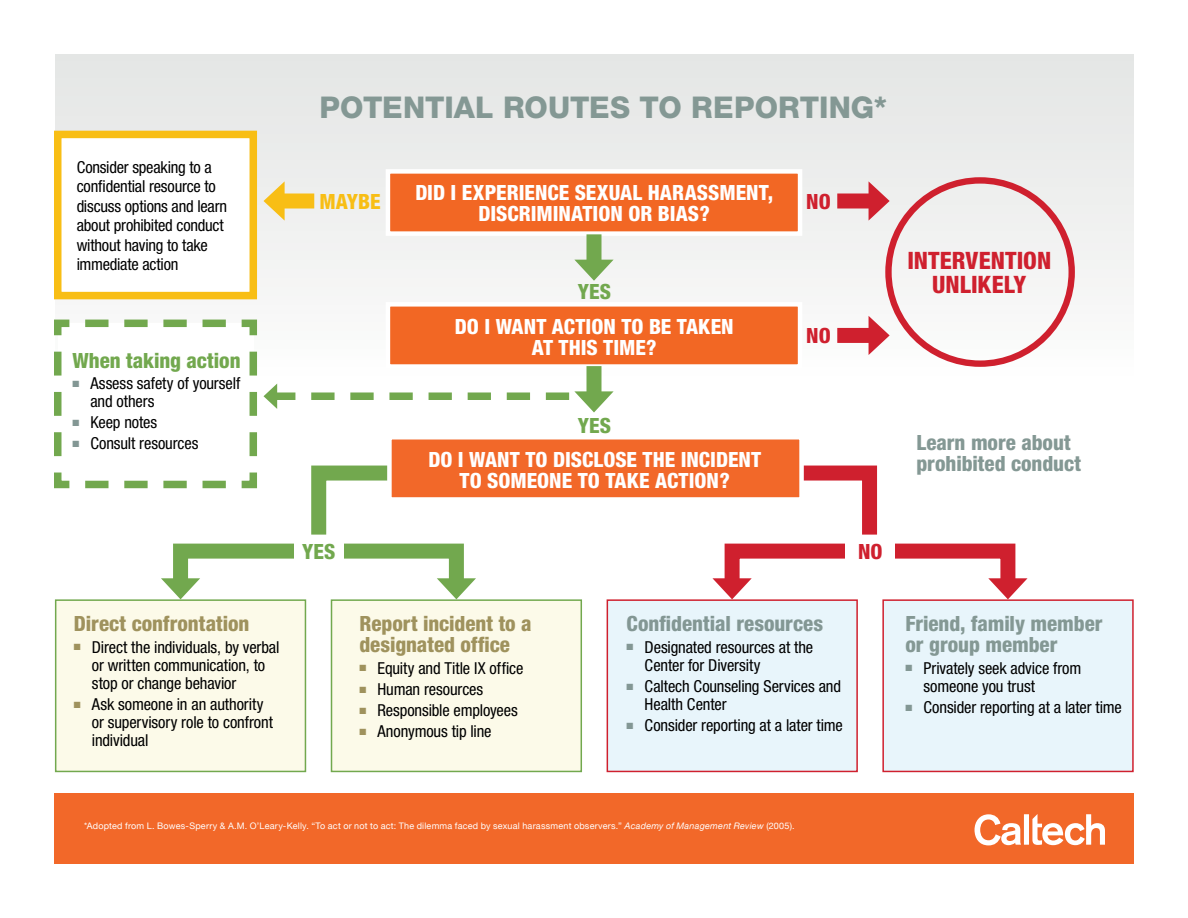
<style>
.page{position:relative;width:1188px;height:918px;background:#fff}
.page>*{position:absolute;margin:0;border:0;box-sizing:border-box;transform-origin:0 0}
.t1{font:800 30px "Helvetica Neue";color:#849894}
.t2{font:800 condensed 24px/24px "Helvetica Neue";color:#cf202e;text-align:center}
.t3{font:800 condensed 21px/21px "Helvetica Neue";color:#fff;text-align:center}
.t4{font:800 condensed 21px/21px "Helvetica Neue";color:#849894}
.t5{font:800 condensed 21px/21px "Helvetica Neue";color:#9f925d}
.t6{font:800 condensed 21px "Helvetica Neue";letter-spacing:.005em;color:#72a84e}
.t7{font:800 condensed 21px "Helvetica Neue";color:#839794}
.t8{font:800 condensed 21px "Helvetica Neue";color:#cf202e}
.t9{font:800 condensed 21px "Helvetica Neue";color:#f8be15}
.t10{font:condensed 16.5px/18px "Helvetica Neue";letter-spacing:-.005em;color:#000}
.t11{font:9px "Helvetica Neue";letter-spacing:.025em;color:#fff}
.s1{color:#839794}
.s2{color:#9f925d}
.s3{font-style:italic}
</style>
<div class="page">
<div style="left:55px;top:55px;width:1079px;height:559px;background:linear-gradient(to bottom,#e6e5e4,#fff)"></div>
<svg style="left:778px;top:458px;width:107px;height:86px"></svg>
<div style="left:173px;top:544px;width:291px;height:50px;border:15px solid #72a84e"></div>
<svg style="left:161px;top:578px;width:39px;height:21px"></svg>
<svg style="left:437px;top:578px;width:39px;height:21px"></svg>
<div style="left:725px;top:544px;width:290px;height:50px;border:15px solid #cf202e"></div>
<svg style="left:712px;top:578px;width:40px;height:21px"></svg>
<svg style="left:988px;top:578px;width:40px;height:21px"></svg>
<div style="left:294px;top:539px;width:50px;height:23px;background:#fff"></div>
<div style="left:846px;top:539px;width:49px;height:23px;background:#fff"></div>
<div style="left:54px;top:131px;width:203px;height:168px;background:#fff;border:8px solid #f8be15"></div>
<div style="left:607px;top:599px;width:251px;height:173px;background:#e8f5fb;border:2px solid #cf202e"></div>
<div style="left:882px;top:599px;width:252px;height:173px;background:#e8f5fb;border:2px solid #cf202e"></div>
<div style="left:55px;top:599px;width:251px;height:173px;background:#fcfae9;border:2px solid #72a84e"></div>
<div style="left:331px;top:599px;width:251px;height:173px;background:#fcfae9;border:2px solid #72a84e"></div>
<div style="left:386px;top:169px;width:416px;height:67px;background:#f26724;border:4px solid #fff"></div>
<div style="left:386px;top:302px;width:416px;height:67px;background:#f26724;border:4px solid #fff"></div>
<div style="left:387px;top:435px;width:417px;height:67px;background:#f26829;border:4px solid #fff"></div>
<div style="left:54px;top:794px;width:1080px;height:70px;background:#f26829"></div>
<svg style="left:975px;top:814px;width:130px;height:31px"></svg>
<div style="left:885px;top:177px;width:190px;height:190px;border:6px solid #cf202e;border-radius:50%"></div>
<div style="left:586px;top:234px;width:16px;height:34px;background:#72a84e"></div>
<svg style="left:574px;top:260px;width:40px;height:21px"></svg>
<svg style="left:54px;top:316px;width:560px;height:234px"></svg>
<div style="left:837px;top:328px;width:40px;height:15px;background:#cf202e"></div>
<svg style="left:869px;top:316px;width:21px;height:39px"></svg>
<div style="left:837px;top:194px;width:40px;height:14px;background:#cf202e"></div>
<svg style="left:869px;top:181px;width:21px;height:40px"></svg>
<div style="left:276px;top:194px;width:38px;height:14px;background:#f8be15"></div>
<svg style="left:264px;top:181px;width:21px;height:40px"></svg>
<p class="t10" style="left:77px;top:157px;width:152px;line-height:19.5px">Consider speaking to a confidential resource to discuss options and learn about prohibited conduct without having to take immediate action</p>
<p class="t6" style="left:72px;top:347px;width:170px">When taking action</p>
<p class="t10" style="left:90px;top:374px;width:151px;text-indent:-18px"><span class="s1">■</span> Assess safety of yourself and others</p>
<p class="t10" style="left:72px;top:413px;width:86px"><span class="s1">■</span> Keep notes</p>
<p class="t10" style="left:72px;top:434px;width:128px"><span class="s1">■</span> Consult resources</p>
<p class="t5" style="left:74px;top:613px;width:177px">Direct confrontation</p>
<p class="t10" style="left:92px;top:638px;width:189px;text-indent:-18px"><span class="s2">■</span> Direct the individuals, by verbal or written communication, to stop or change behavior</p>
<p class="t10" style="left:92px;top:695px;width:183px;text-indent:-18px"><span class="s2">■</span> Ask someone in an authority or supervisory role to confront individual</p>
<h1 class="t1" style="left:319px;top:90px;width:569px">POTENTIAL ROUTES TO REPORTING*</h1>
<p class="t3" style="left:415px;top:182px;width:359px">DID I EXPERIENCE SEXUAL HARASSMENT,<br>DISCRIMINATION OR BIAS?</p>
<p class="t9" style="left:319px;top:189px;width:63px">MAYBE</p>
<p class="t8" style="left:806px;top:188px;width:26px">NO</p>
<p class="t6" style="left:578px;top:279px;width:35px">YES</p>
<p class="t3" style="left:455px;top:315px;width:280px">DO I WANT ACTION TO BE TAKEN<br>AT THIS TIME?</p>
<p class="t8" style="left:806px;top:322px;width:26px">NO</p>
<h2 class="t2" style="left:907px;top:248px;width:145px">INTERVENTION<br>UNLIKELY</h2>
<p class="t6" style="left:302px;top:538px;width:35px">YES</p>
<p class="t6" style="left:578px;top:412px;width:35px">YES</p>
<p class="t3" style="left:428px;top:448px;width:334px">DO I WANT TO DISCLOSE THE INCIDENT<br>TO SOMEONE TO TAKE ACTION?</p>
<p class="t8" style="left:858px;top:538px;width:26px">NO</p>
<p class="t5" style="left:359px;top:613px;width:174px">Report incident to a designated office</p>
<p class="t10" style="left:359px;top:659px;width:166px"><span class="s2">■</span> Equity and Title IX office</p>
<p class="t10" style="left:359px;top:680px;width:125px"><span class="s2">■</span> Human resources</p>
<p class="t10" style="left:359px;top:701px;width:160px"><span class="s2">■</span> Responsible employees</p>
<p class="t10" style="left:359px;top:722px;width:134px"><span class="s2">■</span> Anonymous tip line</p>
<p class="t7" style="left:627px;top:611px;width:198px">Confidential resources</p>
<p class="t10" style="left:645px;top:638px;width:170px;text-indent:-18px"><span class="s1">■</span> Designated resources at the<br>Center for Diversity</p>
<p class="t10" style="left:645px;top:677px;width:198px;text-indent:-18px"><span class="s1">■</span> Caltech Counseling Services and<br>Health Center</p>
<p class="t10" style="left:627px;top:716px;width:218px"><span class="s1">■</span> Consider reporting at a later time</p>
<p class="t4" style="left:917px;top:432px;width:166px">Learn more about prohibited conduct</p>
<p class="t4" style="left:906px;top:613px;width:199px">Friend, family member or group member</p>
<p class="t10" style="left:924px;top:659px;width:159px;text-indent:-18px"><span class="s1">■</span> Privately seek advice from someone you trust</p>
<p class="t10" style="left:906px;top:698px;width:218px"><span class="s1">■</span> Consider reporting at a later time</p>
<p class="t11" style="left:84px;top:819px;width:712px">*Adopted from L. Bowes-Sperry &amp; A.M. O’Leary-Kelly. “To act or not to act: The dilemma faced by sexual harassment observers.” <span class="s3">Academy of Management Review</span> (2005).</p>
</div>
